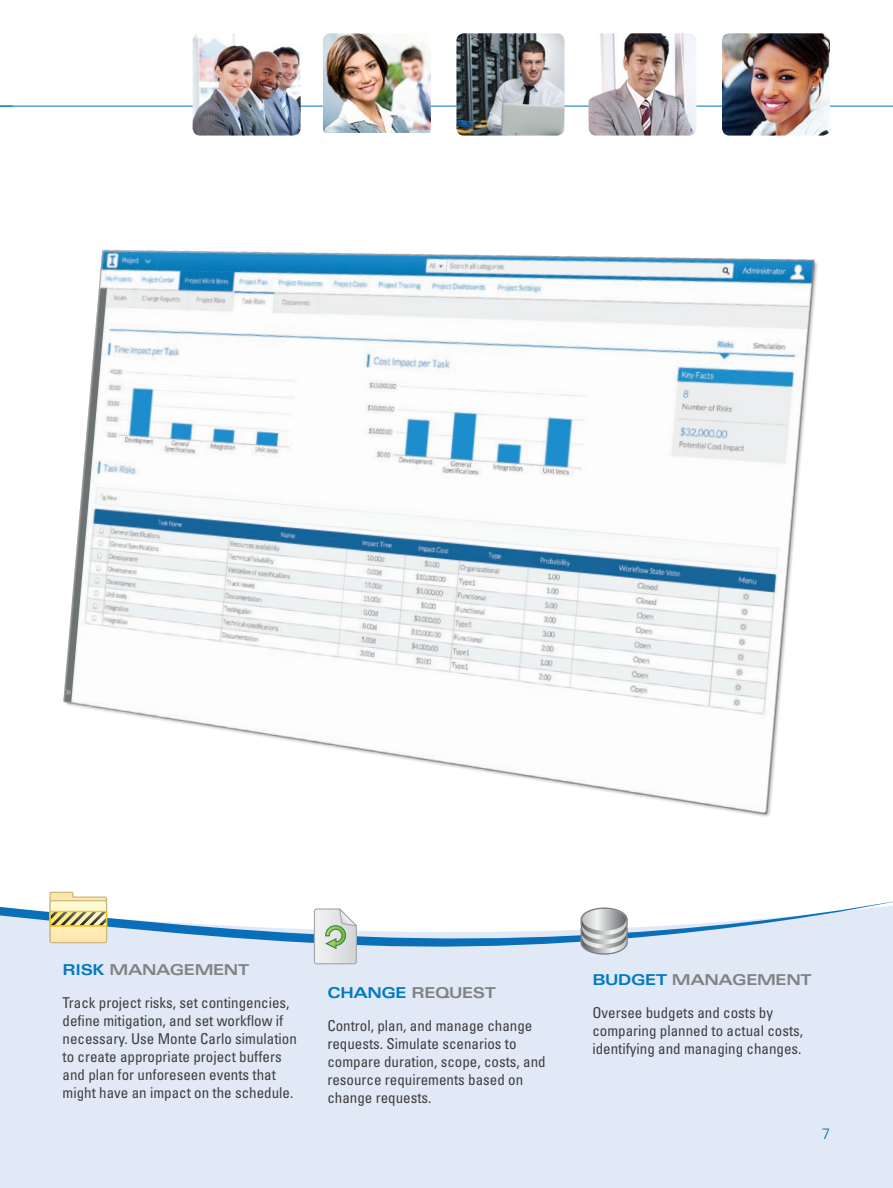
<style>
.page{position:relative;width:893px;height:1188px;background:#fff}
.page>*{position:absolute;margin:0;border:0;box-sizing:border-box;transform-origin:0 0}
.Title_Tech_Bold_Blue{font:condensed 15px/18px "Univers";color:#3e3e3f}
.Title_Tech_Bold_Blue-2{font:700 expanded 15px "Univers";letter-spacing:-.025em;color:#808285}
.t1{font:300 15px "Univers";color:#0072bc}
.s1{color:#007ac0}
</style>
<div class="page">
<hr style="left:0;top:106px;width:893px;height:1px;background:#0072bc">
<div style="left:0;top:956px;width:893px;height:232px;background:#e1e9f6"></div>
<svg style="left:0;top:891px;width:893px;height:65px"></svg>
<svg style="left:314px;top:908px;width:43px;height:56px"></svg>
<svg style="left:50px;top:892px;width:57px;height:51px;background:#e7d9a9"></svg>
<div style="left:50px;top:911px;width:57px;height:16px;border:1px solid #f4c422"></div>
<svg style="left:580px;top:907px;width:48px;height:48px;background:#bcbdc0"></svg>
<img style="left:193px;top:33px;width:108px;height:103px">
<img style="left:323px;top:33px;width:108px;height:100px">
<img style="left:456px;top:33px;width:108px;height:103px">
<img style="left:588px;top:33px;width:108px;height:103px">
<img style="left:722px;top:33px;width:108px;height:103px">
<img style="left:63px;top:249px;width:755px;height:568px">
<p class="Title_Tech_Bold_Blue-2" style="left:63px;top:961px;width:188px"><span class="s1">RISK</span> MANAGEMENT</p>
<p class="Title_Tech_Bold_Blue" style="left:63px;top:994px;width:236px">Track project risks, set contingencies, define mitigation, and set workflow if necessary. Use Monte Carlo simulation to create appropriate project buffers and plan for unforeseen events that might have an impact on the schedule.</p>
<p class="Title_Tech_Bold_Blue-2" style="left:327px;top:984px;width:170px"><span class="s1">CHANGE</span> REQUEST</p>
<p class="Title_Tech_Bold_Blue" style="left:327px;top:1016px;width:220px">Control, plan, and manage change requests. Simulate scenarios to compare duration, scope, costs, and resource requirements based on change requests.</p>
<p class="Title_Tech_Bold_Blue-2" style="left:592px;top:971px;width:221px"><span class="s1">BUDGET</span> MANAGEMENT</p>
<p class="Title_Tech_Bold_Blue" style="left:592px;top:1004px;width:212px">Oversee budgets and costs by comparing planned to actual costs, identifying and managing changes.</p>
<p class="t1" style="left:822px;top:1124px;width:10px">7</p>
</div>
